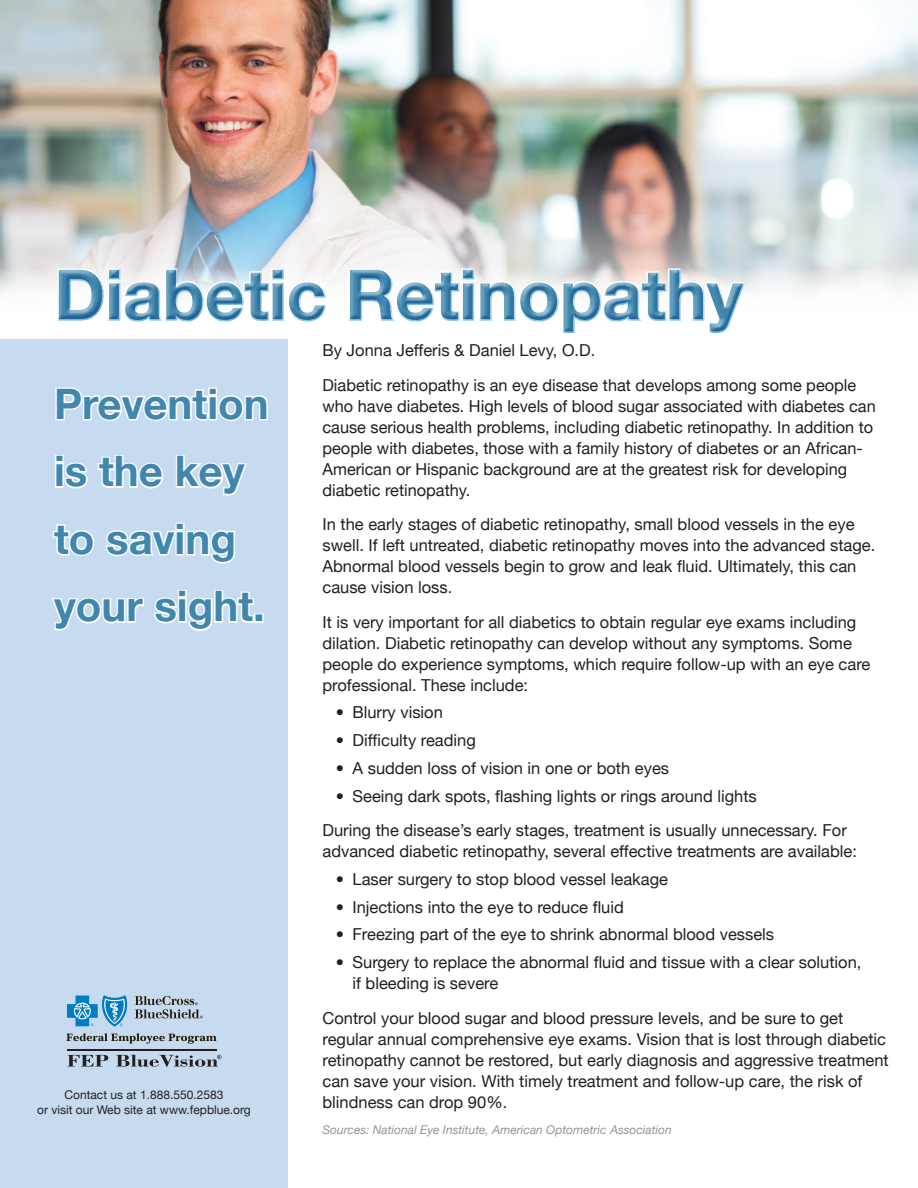
<style>
.page{position:relative;width:918px;height:1188px;background:#fff}
.page>*{position:absolute;margin:0;border:0;box-sizing:border-box;transform-origin:0 0}
.t1{font:700 69px "Helvetica Neue";color:#4187ad}
.t2{font:700 42px/67.5px "Helvetica Neue";color:#4187ad}
.t3{font:16.5px/21px "Helvetica Neue";color:#231f20}
.t4{font:12px/14.4px "Helvetica Neue";color:#231f20;text-align:center}
.t5{font:italic 12px "Helvetica Neue";color:#939598}
</style>
<div class="page">
<div style="left:0;top:339px;width:288px;height:849px;background:#c6dbf0"></div>
<img style="left:0;top:0;width:918px;height:294px">
<div style="left:50px;top:261px;width:701px;height:76px;background:#fff;opacity:.75"></div>
<div style="left:51px;top:265px;width:701px;height:75px;background:#007cc2;opacity:.67"></div>
<svg style="left:67px;top:995px;width:61px;height:32px"></svg>
<svg style="left:67px;top:1033px;width:149px;height:11px"></svg>
<svg style="left:68px;top:1055px;width:40px;height:12px"></svg>
<hr style="left:67px;top:1049px;width:149px;height:2px;background:#231f20">
<svg style="left:116px;top:1055px;width:105px;height:12px"></svg>
<svg style="left:135px;top:996px;width:68px;height:22px"></svg>
<svg style="left:55px;top:387px;width:213px;height:34px"></svg>
<svg style="left:55px;top:455px;width:33px;height:34px"></svg>
<svg style="left:98px;top:455px;width:66px;height:34px"></svg>
<svg style="left:176px;top:455px;width:71px;height:41px"></svg>
<svg style="left:52px;top:524px;width:43px;height:32px"></svg>
<svg style="left:105px;top:522px;width:130px;height:42px"></svg>
<svg style="left:52px;top:597px;width:92px;height:34px"></svg>
<svg style="left:154px;top:590px;width:100px;height:41px"></svg>
<div style="left:254px;top:613px;width:10px;height:10px;border:3px solid #fff"></div>
<h1 class="t1" style="left:54px;top:252px;width:690px">Diabetic Retinopathy</h1>
<h2 class="t2" style="left:54px;top:369px;width:216px">Prevention is the key to saving your sight.</h2>
<p class="t4" style="left:37px;top:1087px;width:215px">Contact us at 1.888.550.2583<br>or visit our Web site at www.fepblue.org</p>
<p class="t3" style="left:322px;top:333px;width:535px;line-height:34.5px">By Jonna Jefferis &amp; Daniel Levy, O.D.<br>Diabetic retinopathy is an eye disease that develops among some people</p>
<p class="t3" style="left:322px;top:395px;width:555px">who have diabetes. High levels of blood sugar associated with diabetes can cause serious health problems, including diabetic retinopathy. In addition to people with diabetes, those with a family history of diabetes or an African-American or Hispanic background are at the greatest risk for developing diabetic retinopathy.</p>
<p class="t3" style="left:322px;top:514px;width:554px">In the early stages of diabetic retinopathy, small blood vessels in the eye swell. If left untreated, diabetic retinopathy moves into the advanced stage.<br>Abnormal blood vessels begin to grow and leak fluid. Ultimately, this can cause vision loss.</p>
<p class="t3" style="left:322px;top:611px;width:549px">It is very important for all diabetics to obtain regular eye exams including dilation. Diabetic retinopathy can develop without any symptoms. Some people do experience symptoms, which require follow-up with an eye care professional. These include:</p>
<p class="t3" style="left:336px;top:702px;width:108px">• Blurry vision</p>
<p class="t3" style="left:336px;top:730px;width:141px">• Difficulty reading</p>
<p class="t3" style="left:336px;top:757px;width:335px">• A sudden loss of vision in one or both eyes</p>
<p class="t3" style="left:322px;top:778px;width:526px;line-height:34.5px;text-indent:13px">• Seeing dark spots, flashing lights or rings around lights<br>During the disease’s early stages, treatment is usually unnecessary. For</p>
<p class="t3" style="left:322px;top:841px;width:536px">advanced diabetic retinopathy, several effective treatments are available:</p>
<p class="t3" style="left:336px;top:868px;width:334px">• Laser surgery to stop blood vessel leakage</p>
<p class="t3" style="left:336px;top:896px;width:289px">• Injections into the eye to reduce fluid</p>
<p class="t3" style="left:336px;top:924px;width:440px">• Freezing part of the eye to shrink abnormal blood vessels</p>
<p class="t3" style="left:352px;top:952px;width:510px;text-indent:-16px">• Surgery to replace the abnormal fluid and tissue with a clear solution, if bleeding is severe</p>
<p class="t3" style="left:322px;top:1007px;width:568px">Control your blood sugar and blood pressure levels, and be sure to get regular annual comprehensive eye exams. Vision that is lost through diabetic retinopathy cannot be restored, but early diagnosis and aggressive treatment can save your vision. With timely treatment and follow-up care, the risk of blindness can drop 90%.</p>
<p class="t5" style="left:322px;top:1123px;width:351px">Sources: National Eye Institute, American Optometric Association</p>
</div>
